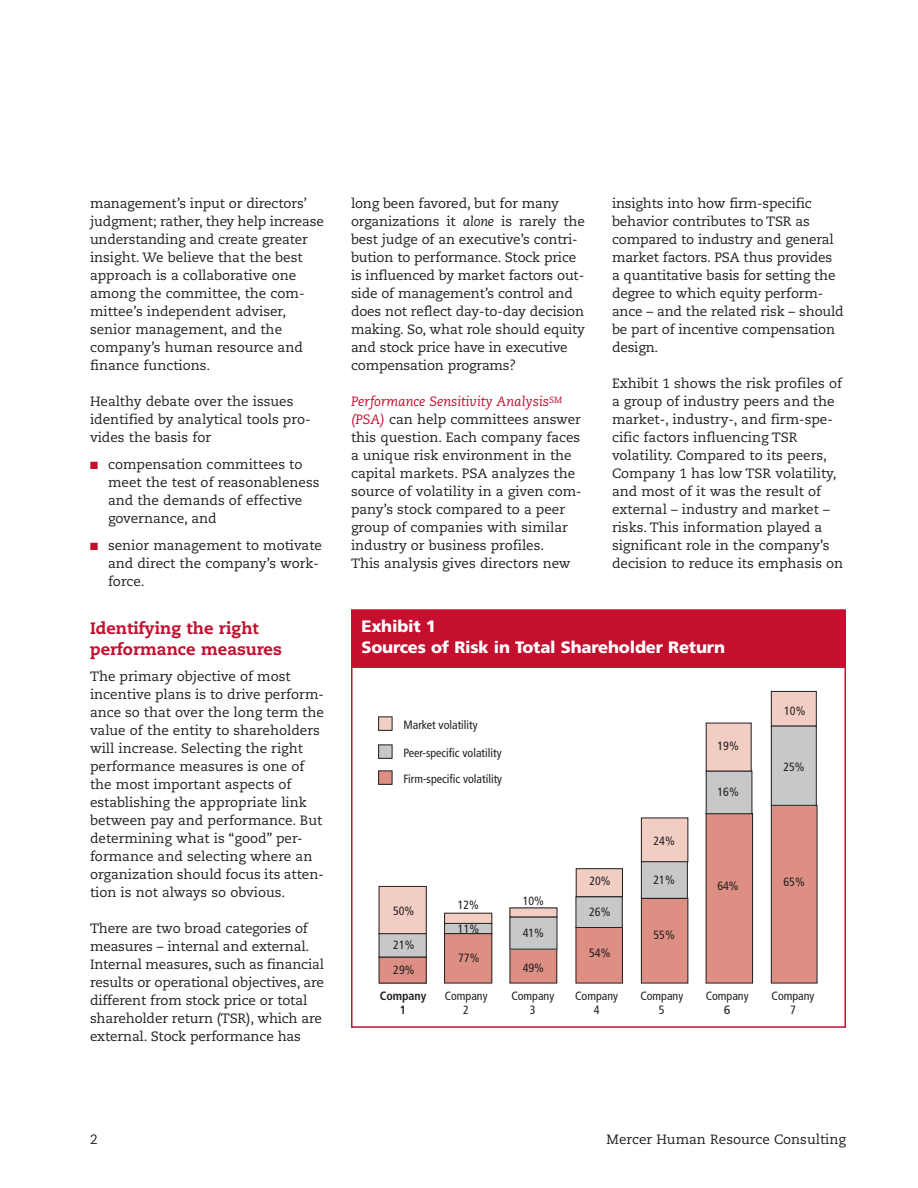
<style>
.page{position:relative;width:918px;height:1188px;background:#fff}
.page>*{position:absolute;margin:0;border:0;box-sizing:border-box;transform-origin:0 0}
.t1{font:900 16.5px/21px "Frutiger";letter-spacing:-.01em;color:#fff}
.t2{font:800 16.5px/21px "Caecilia";color:#c3102f}
.t3{font:13.5px/18px "Caecilia";color:#231f20}
.t4{font:condensed 12px/14.2px "Frutiger";color:#231f20;text-align:center}
.t5{font:700 condensed 12px/14.2px "Frutiger";color:#231f20;text-align:center}
.t6{font:12px "Frutiger";color:#231f20}
.s1{color:#c3102f}
.s2{font-style:italic}
.s3{font-style:italic;color:#c3102f}
</style>
<div class="page">
<div style="left:379px;top:717px;width:13px;height:13px;background:#f1cdc3"></div>
<div style="left:378px;top:716px;width:14px;height:15px;border:1px solid #231f20"></div>
<div style="left:379px;top:771px;width:13px;height:13px;background:#dd8f83"></div>
<div style="left:378px;top:770px;width:14px;height:15px;border:1px solid #231f20"></div>
<div style="left:379px;top:745px;width:13px;height:13px;background:#c7c8ca"></div>
<div style="left:378px;top:744px;width:14px;height:15px;border:1px solid #231f20"></div>
<div style="left:379px;top:957px;width:47px;height:26px;background:#dd8f83"></div>
<div style="left:379px;top:957px;width:48px;height:26px;border:1px solid #231f20"></div>
<div style="left:445px;top:934px;width:47px;height:49px;background:#dd8f83"></div>
<div style="left:444px;top:933px;width:48px;height:50px;border:1px solid #231f20"></div>
<div style="left:510px;top:949px;width:47px;height:34px;background:#dd8f83"></div>
<div style="left:576px;top:927px;width:46px;height:56px;background:#dd8f83"></div>
<div style="left:576px;top:927px;width:47px;height:56px;border:1px solid #231f20"></div>
<div style="left:641px;top:898px;width:47px;height:85px;background:#dd8f83"></div>
<div style="left:641px;top:898px;width:47px;height:85px;border:1px solid #231f20"></div>
<div style="left:706px;top:814px;width:47px;height:169px;background:#dd8f83"></div>
<div style="left:706px;top:813px;width:47px;height:170px;border:1px solid #231f20"></div>
<div style="left:771px;top:805px;width:46px;height:178px;background:#dd8f83"></div>
<div style="left:771px;top:805px;width:46px;height:178px;border:1px solid #231f20"></div>
<div style="left:379px;top:934px;width:47px;height:23px;background:#c7c8ca"></div>
<div style="left:445px;top:923px;width:47px;height:11px;background:#c7c8ca"></div>
<div style="left:444px;top:923px;width:48px;height:11px;border:1px solid #231f20"></div>
<div style="left:510px;top:917px;width:47px;height:32px;background:#c7c8ca"></div>
<div style="left:510px;top:917px;width:47px;height:33px;border:1px solid #231f20"></div>
<div style="left:576px;top:897px;width:46px;height:31px;background:#c7c8ca"></div>
<div style="left:576px;top:896px;width:47px;height:32px;border:1px solid #231f20"></div>
<div style="left:641px;top:862px;width:46px;height:36px;background:#c7c8ca"></div>
<div style="left:641px;top:861px;width:47px;height:38px;border:1px solid #231f20"></div>
<div style="left:706px;top:771px;width:46px;height:43px;background:#c7c8ca"></div>
<div style="left:706px;top:771px;width:46px;height:43px;border:1px solid #231f20"></div>
<div style="left:771px;top:726px;width:45px;height:79px;background:#c7c8ca"></div>
<div style="left:771px;top:725px;width:46px;height:81px;border:1px solid #231f20"></div>
<div style="left:379px;top:886px;width:47px;height:48px;background:#f1cdc3"></div>
<div style="left:379px;top:886px;width:48px;height:48px;border:1px solid #231f20"></div>
<div style="left:445px;top:913px;width:47px;height:10px;background:#f1cdc3"></div>
<div style="left:444px;top:913px;width:48px;height:11px;border:1px solid #231f20"></div>
<div style="left:510px;top:908px;width:47px;height:9px;background:#f1cdc3"></div>
<div style="left:576px;top:869px;width:47px;height:28px;background:#f1cdc3"></div>
<div style="left:576px;top:868px;width:47px;height:29px;border:1px solid #231f20"></div>
<div style="left:641px;top:818px;width:47px;height:44px;background:#f1cdc3"></div>
<div style="left:641px;top:818px;width:47px;height:44px;border:1px solid #231f20"></div>
<div style="left:706px;top:723px;width:45px;height:48px;background:#f1cdc3"></div>
<div style="left:771px;top:691px;width:45px;height:35px;background:#f1cdc3"></div>
<div style="left:771px;top:691px;width:46px;height:35px;border:1px solid #231f20"></div>
<div style="left:351px;top:666px;width:495px;height:362px;border:2px solid #c3102f"></div>
<div style="left:352px;top:610px;width:493px;height:57px;background:#c3102f"></div>
<div style="left:351px;top:609px;width:495px;height:59px;border:2px solid #c3102f"></div>
<p class="t3" style="left:90px;top:196px;width:236px">management’s input or directors’ judgment; rather, they help increase understanding and create greater insight. We believe that the best approach is a collaborative one among the committee, the com&shy;mittee’s independent adviser, senior management, and the company’s human resource and finance functions.</p>
<p class="t3" style="left:90px;top:394px;width:222px">Healthy debate over the issues identified by analytical tools pro&shy;vides the basis for</p>
<p class="t3" style="left:108px;top:457px;width:213px;text-indent:-18px"><span class="s1">■</span> compensation committees to meet the test of reasonableness and the demands of effective governance, and</p>
<p class="t3" style="left:108px;top:538px;width:216px;text-indent:-18px"><span class="s1">■</span> senior management to motivate and direct the company’s work&shy;force.</p>
<p class="t2" style="left:90px;top:620px;width:193px">Identifying the right performance measures</p>
<p class="t3" style="left:90px;top:668px;width:235px">The primary objective of most incentive plans is to drive perform&shy;ance so that over the long term the value of the entity to shareholders will increase. Selecting the right performance measures is one of the most important aspects of establishing the appropriate link between pay and performance. But determining what is “good” per&shy;formance and selecting where an organization should focus its atten&shy;tion is not always so obvious.</p>
<p class="t3" style="left:90px;top:920px;width:236px">There are two broad categories of measures – internal and external.<br>Internal measures, such as financial results or operational objectives, are different from stock price or total shareholder return (TSR), which are external. Stock performance has</p>
<p class="t3" style="left:351px;top:196px;width:236px">long been favored, but for many organizations it <span class="s2">alone</span> is rarely the best judge of an executive’s contri&shy;bution to performance. Stock price is influenced by market factors out&shy;side of management’s control and does not reflect day-to-day decision making. So, what role should equity and stock price have in executive compensation programs?</p>
<p class="t3" style="left:351px;top:394px;width:232px"><span class="s3">Performance Sensitivity Analysis</span><sup>SM </sup><span class="s3">(PSA)</span> can help committees answer this question. Each company faces a unique risk environment in the capital markets. PSA analyzes the source of volatility in a given com&shy;pany’s stock compared to a peer group of companies with similar industry or business profiles.<br>This analysis gives directors new</p>
<p class="t3" style="left:612px;top:196px;width:233px">insights into how firm-specific behavior contributes to TSR as compared to industry and general market factors. PSA thus provides<br>a quantitative basis for setting the degree to which equity perform&shy;ance – and the related risk – should be part of incentive compensation design.</p>
<p class="t3" style="left:612px;top:376px;width:233px">Exhibit 1 shows the risk profiles of a group of industry peers and the market-, industry-, and firm-spe&shy;cific factors influencing TSR volatility. Compared to its peers, Company 1 has low TSR volatility, and most of it was the result of external – industry and market – risks. This information played a significant role in the company’s decision to reduce its emphasis on</p>
<p class="t1" style="left:362px;top:618px;width:365px">Exhibit 1<br>Sources of Risk in Total Shareholder Return</p>
<p class="t4" style="left:404px;top:719px;width:76px">Market volatility</p>
<p class="t4" style="left:404px;top:747px;width:100px">Peer-specific volatility</p>
<p class="t4" style="left:404px;top:773px;width:100px">Firm-specific volatility</p>
<p class="t4" style="left:393px;top:905px;width:23px">50%</p>
<p class="t4" style="left:393px;top:938px;width:23px">21%</p>
<p class="t4" style="left:393px;top:964px;width:23px">29%</p>
<p class="t4" style="left:458px;top:899px;width:23px">12%</p>
<p class="t4" style="left:523px;top:895px;width:23px">10%</p>
<p class="t4" style="left:458px;top:922px;width:23px">11%</p>
<p class="t4" style="left:523px;top:927px;width:23px">41%</p>
<p class="t4" style="left:458px;top:952px;width:23px">77%</p>
<p class="t4" style="left:523px;top:961px;width:23px">49%</p>
<p class="t4" style="left:589px;top:875px;width:23px">20%</p>
<p class="t4" style="left:589px;top:905px;width:23px">26%</p>
<p class="t4" style="left:589px;top:947px;width:23px">54%</p>
<p class="t4" style="left:654px;top:835px;width:23px">24%</p>
<p class="t4" style="left:654px;top:874px;width:23px">21%</p>
<p class="t4" style="left:654px;top:929px;width:23px">55%</p>
<p class="t4" style="left:718px;top:740px;width:23px">19%</p>
<p class="t4" style="left:718px;top:786px;width:23px">16%</p>
<p class="t4" style="left:717px;top:879px;width:23px">64%</p>
<p class="t4" style="left:784px;top:705px;width:23px">10%</p>
<p class="t4" style="left:783px;top:761px;width:23px">25%</p>
<p class="t4" style="left:784px;top:876px;width:23px">65%</p>
<p class="t5" style="left:380px;top:990px;width:48px">Company<br>1</p>
<p class="t4" style="left:511px;top:990px;width:44px">Company<br>3</p>
<p class="t4" style="left:706px;top:990px;width:44px">Company</p>
<p class="t4" style="left:445px;top:990px;width:44px">Company<br>2</p>
<p class="t4" style="left:772px;top:990px;width:44px">Company<br>7</p>
<p class="t4" style="left:575px;top:990px;width:44px">Company<br>4</p>
<p class="t4" style="left:640px;top:990px;width:44px">Company<br>5</p>
<p class="t6" style="left:724px;top:1005px;width:8px">6</p>
<p class="t3" style="left:90px;top:1132px;width:9px">2</p>
<p class="t3" style="left:607px;top:1131px;width:241px">Mercer Human Resource Consulting</p>
</div>
